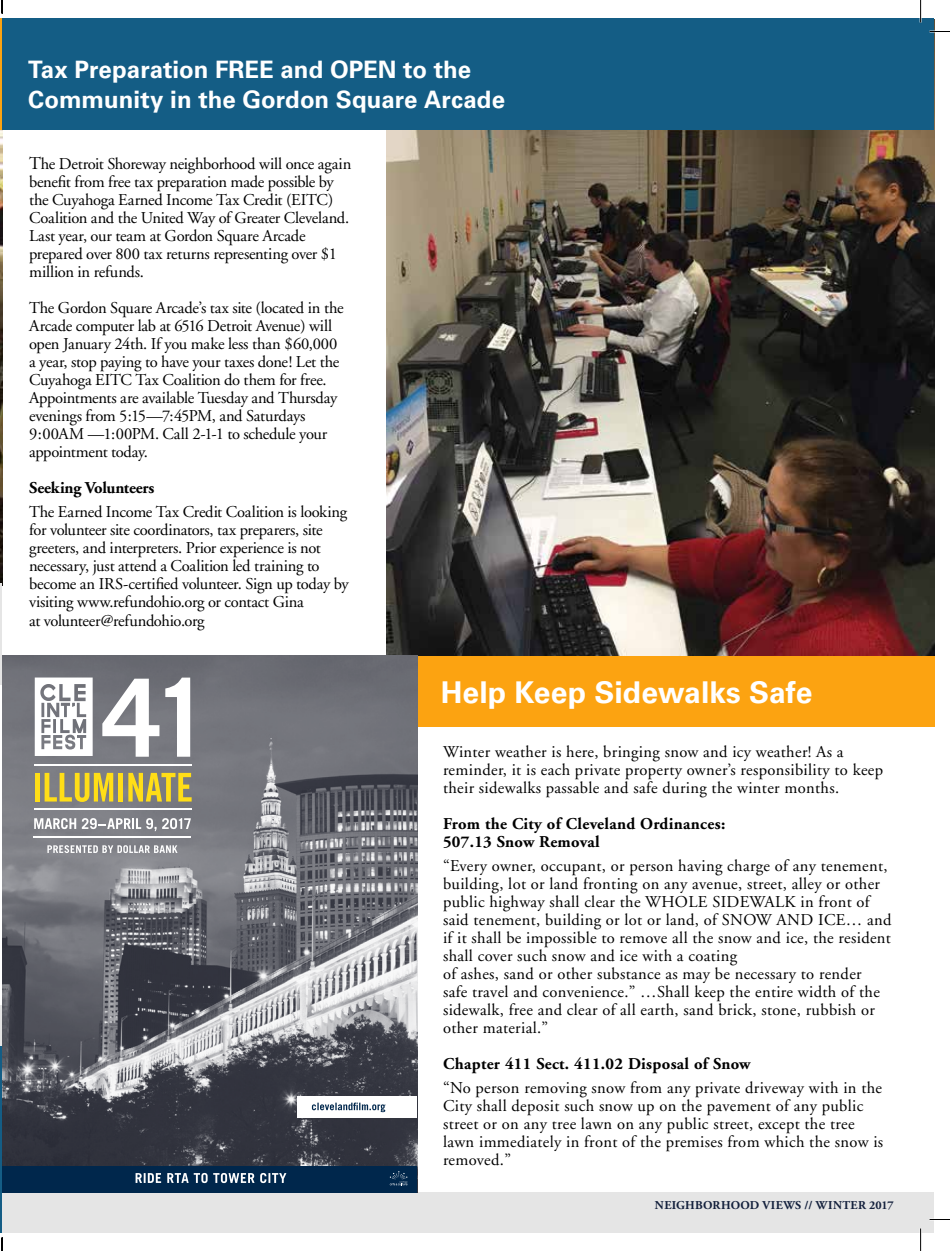
<style>
.page{position:relative;width:950px;height:1251px;background:#fff}
.page>*{position:absolute;margin:0;border:0;box-sizing:border-box;transform-origin:0 0}
.t1{font:700 30px "Univers";color:#fff}
.t2{font:700 24px/30px "Univers";color:#fff}
.t3{font:16.5px/18px "Adobe Garamond";letter-spacing:.01em;color:#000}
.t4{font:16.5px/18px "Adobe Garamond";letter-spacing:-.02em;color:#000}
.t5{font:16.5px/18px "Adobe Garamond";letter-spacing:-.015em;color:#000}
.t6{font:700 16.5px/18px "Adobe Garamond";letter-spacing:.02em;color:#000}
.t7{font:16.5px "Adobe Garamond";letter-spacing:-.025em;color:#000}
.t8{font:700 12px "Adobe Garamond";letter-spacing:.025em;color:#14213d}
.s1{font-size:18px}
.s2{font-weight:700}
</style>
<div class="page">
<img style="left:387px;top:130px;width:547px;height:526px">
<img style="left:0;top:130px;width:2px;height:453px">
<div style="left:2px;top:18px;width:932px;height:112px;background:#145d85"></div>
<hr style="left:0;top:1018px;width:2px;height:215px;background:#145d85">
<div style="left:417px;top:656px;width:517px;height:71px;background:#fca311"></div>
<hr style="left:0;top:583px;width:2px;height:102px;background:#e5e5e5">
<div style="left:2px;top:1193px;width:932px;height:40px;background:#e5e5e5"></div>
<hr style="left:0;top:18px;width:2px;height:112px;background:#fca311">
<img style="left:2px;top:656px;width:415px;height:510px">
<div style="left:297px;top:1096px;width:120px;height:21px;background:#fff"></div>
<svg style="left:312px;top:1103px;width:73px;height:9px"></svg>
<hr style="left:34px;top:764px;width:158px;height:1px;background:#fff">
<hr style="left:34px;top:809px;width:158px;height:1px;background:#fff">
<div style="left:35px;top:773px;width:5px;height:29px;background:#ffde17"></div>
<svg style="left:45px;top:773px;width:68px;height:29px;background:#beae4c"></svg>
<div style="left:118px;top:773px;width:5px;height:29px;background:#ffde17"></div>
<svg style="left:128px;top:773px;width:64px;height:29px;background:#bfae49"></svg>
<svg style="left:47px;top:845px;width:130px;height:8px"></svg>
<hr style="left:34px;top:836px;width:157px;height:1px;background:#fff">
<svg style="left:34px;top:818px;width:42px;height:11px"></svg>
<svg style="left:82px;top:818px;width:74px;height:13px"></svg>
<svg style="left:162px;top:818px;width:29px;height:11px"></svg>
<svg style="left:35px;top:678px;width:58px;height:78px"></svg>
<svg style="left:102px;top:679px;width:57px;height:78px"></svg>
<svg style="left:165px;top:678px;width:25px;height:79px"></svg>
<div style="left:2px;top:1166px;width:415px;height:26px;background:#00274c"></div>
<svg style="left:390px;top:1171px;width:17px;height:14px"></svg>
<svg style="left:136px;top:1173px;width:150px;height:10px"></svg>
<hr style="left:0;top:1005px;width:2px;height:41px;background:#e5e5e5">
<hr style="left:919px;top:0;width:2px;height:22px;background:#fff">
<hr style="left:919px;top:1228px;width:2px;height:23px;background:#fff">
<svg style="left:929px;top:31px;width:20px;height:1px"></svg>
<svg style="left:929px;top:1219px;width:20px;height:1px"></svg>
<svg style="left:920px;top:0;width:1px;height:22px"></svg>
<svg style="left:920px;top:1228px;width:1px;height:23px"></svg>
<svg style="left:1px;top:0;width:2px;height:14px"></svg>
<svg style="left:1px;top:1237px;width:2px;height:14px"></svg>
<p class="t2" style="left:28px;top:54px;width:478px">Tax Preparation FREE and OPEN to the<br>Community in the Gordon Square Arcade</p>
<p class="t4" style="left:29px;top:155px;width:324px"><span class="s1">T</span>he Detroit Shoreway neighborhood will once again benefit from free tax preparation made possible by the Cuyahoga Earned Income Tax Credit (EITC)<br>Coalition and the United Way of Greater Cleveland.<br>Last year, our team at Gordon Square Arcade prepared over 800 tax returns representing over $1 million in refunds.</p>
<p class="t4" style="left:29px;top:299px;width:316px">The Gordon Square Arcade’s tax site (located in the Arcade computer lab at 6516 Detroit Avenue) will open January 24th. If you make less than $60,000 a year, stop paying to have your taxes done! Let the Cuyahoga EITC Tax Coalition do them for free.<br>Appointments are available Tuesday and Thursday evenings from 5:15—7:45PM, and Saturdays 9:00AM —1:00PM. Call 2-1-1 to schedule your appointment today.</p>
<p class="t5" style="left:29px;top:476px;width:319px;line-height:24px"><span class="s2">Seeking Volunteers<br></span>The Earned Income Tax Credit Coalition is looking</p>
<p class="t5" style="left:29px;top:521px;width:321px">for volunteer site coordinators, tax preparers, site greeters, and interpreters. Prior experience is not necessary, just attend a Coalition led training to become an IRS-certified volunteer. Sign up today by visiting www.refundohio.org or contact Gina</p>
<p class="t7" style="left:29px;top:612px;width:177px">at volunteer@refundohio.org</p>
<p class="t1" style="left:441px;top:675px;width:373px">Help Keep Sidewalks Safe</p>
<p class="t3" style="left:443px;top:743px;width:441px">Winter weather is here, bringing snow and icy weather! As a reminder, it is each private property owner’s responsibility to keep their sidewalks passable and safe during the winter months.</p>
<p class="t6" style="left:443px;top:815px;width:284px">From the City of Cleveland Ordinances:<br>507.13 Snow Removal</p>
<p class="t3" style="left:443px;top:857px;width:450px">“Every owner, occupant, or person having charge of any tenement, building, lot or land fronting on any avenue, street, alley or other public highway shall clear the WHOLE SIDEWALK in front of said tenement, building or lot or land, of SNOW AND ICE… and if it shall be impossible to remove all the snow and ice, the resident shall cover such snow and ice with a coating<br>of ashes, sand or other substance as may be necessary to render<br>safe travel and convenience.” …Shall keep the entire width of the sidewalk, free and clear of all earth, sand brick, stone, rubbish or other material.”</p>
<p class="t3" style="left:443px;top:1052px;width:440px;line-height:24px"><span class="s2">Chapter 411 Sect. 411.02 Disposal of Snow<br></span>“No person removing snow from any private driveway with in the</p>
<p class="t3" style="left:443px;top:1097px;width:442px">City shall deposit such snow up on the pavement of any public street or on any tree lawn on any public street, except the tree lawn immediately in front of the premises from which the snow is removed.”</p>
<p class="t8" style="left:655px;top:1199px;width:240px">NEIGHBORHOOD VIEWS // WINTER 2017</p>
</div>
